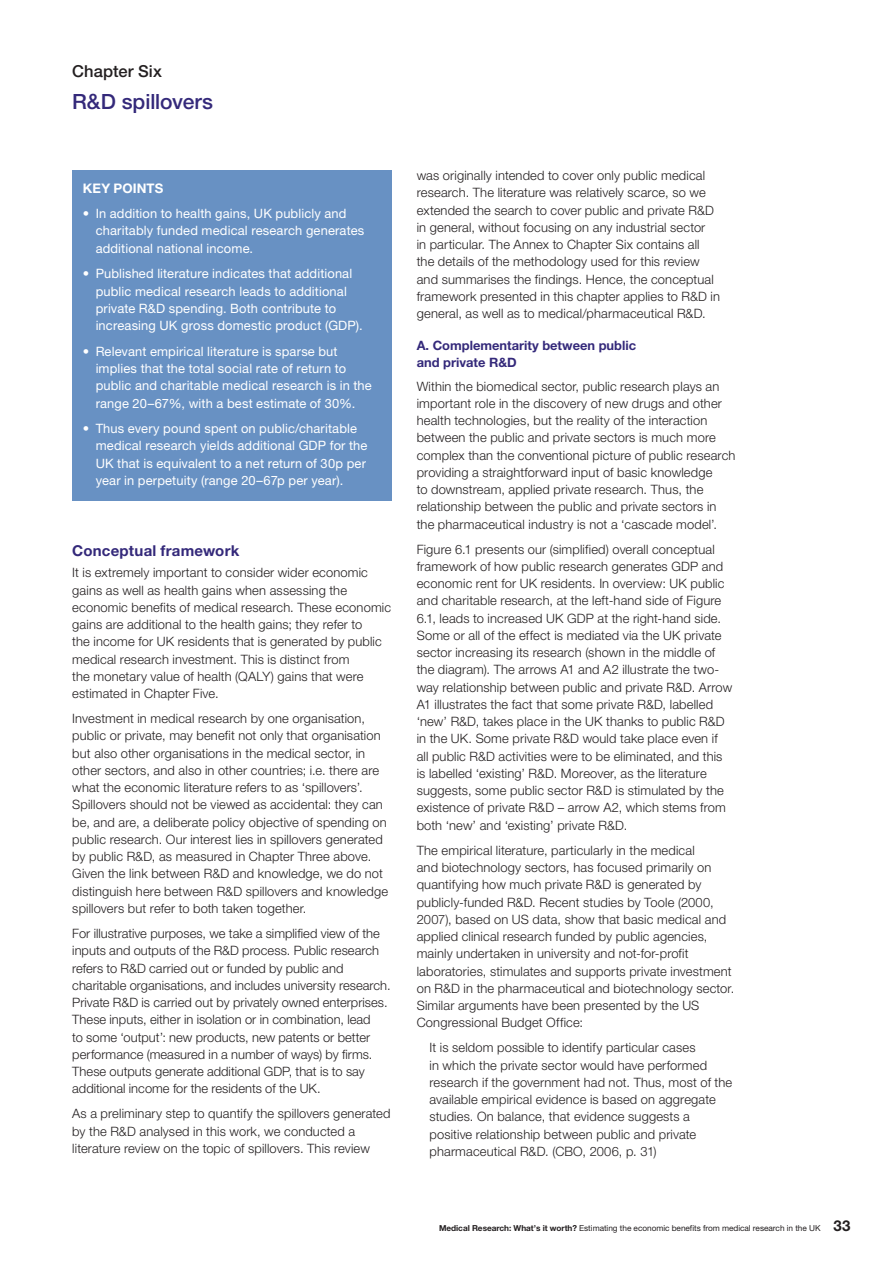
<style>
.page{position:relative;width:893px;height:1263px;background:#fff}
.page>*{position:absolute;margin:0;border:0;box-sizing:border-box;transform-origin:0 0}
.t1{font:500 21px "Helvetica Neue LT";letter-spacing:-.005em;color:#34297a}
.t2{font:500 16.5px "Helvetica Neue LT";letter-spacing:.005em;color:#231f20}
.t3{font:700 15px "Helvetica Neue LT";letter-spacing:.015em;color:#34297a}
.t4{font:700 13.2px "Helvetica Neue LT";letter-spacing:.005em;color:#fff}
.t5{font:300 12.9px/17.2px "Helvetica Neue LT";letter-spacing:.01em;color:#231f20}
.t6{font:12.9px/17.4px "Helvetica Neue LT";letter-spacing:.01em;color:#fff}
.t7{font:700 12.9px/17.2px "Helvetica Neue LT";color:#34297a}
.t8{font:8.25px "Helvetica Neue LT Std";letter-spacing:-.005em;color:#231f20}
.s1{font-weight:700}
.s2{font-family:"Helvetica Neue LT";font-weight:700;font-size:15px}
</style>
<div class="page">
<div style="left:72px;top:170px;width:320px;height:330px;background:#6891c3"></div>
<p class="t2" style="left:72px;top:61px;width:91px">Chapter Six</p>
<h1 class="t1" style="left:72px;top:89px;width:142px">R&amp;D spillovers</h1>
<p class="t4" style="left:83px;top:180px;width:82px">KEY POINTS</p>
<p class="t6" style="left:96px;top:205px;width:270px;text-indent:-13px">• In addition to health gains, UK publicly and charitably funded medical research generates additional national income.</p>
<p class="t6" style="left:96px;top:265px;width:269px;text-indent:-13px">• Published literature indicates that additional public medical research leads to additional private R&amp;D spending. Both contribute to increasing UK gross domestic product (GDP).</p>
<p class="t6" style="left:96px;top:342px;width:278px;text-indent:-13px">• Relevant empirical literature is sparse but implies that the total social rate of return to public and charitable medical research is in the range 20–67%, with a best estimate of 30%.</p>
<p class="t6" style="left:96px;top:420px;width:273px;text-indent:-13px">• Thus every pound spent on public/charitable medical research yields additional GDP for the UK that is equivalent to a net return of 30p per year in perpetuity (range 20–67p per year).</p>
<p class="t3" style="left:72px;top:541px;width:168px">Conceptual framework</p>
<p class="t5" style="left:72px;top:564px;width:320px">It is extremely important to consider wider economic gains as well as health gains when assessing the economic benefits of medical research. These economic gains are additional to the health gains; they refer to<br>the income for UK residents that is generated by public medical research investment. This is distinct from<br>the monetary value of health (QALY) gains that were estimated in Chapter Five.</p>
<p class="t5" style="left:72px;top:710px;width:317px">Investment in medical research by one organisation, public or private, may benefit not only that organisation but also other organisations in the medical sector, in other sectors, and also in other countries; i.e. there are what the economic literature refers to as ‘spillovers’.<br>Spillovers should not be viewed as accidental: they can be, and are, a deliberate policy objective of spending on public research. Our interest lies in spillovers generated by public R&amp;D, as measured in Chapter Three above.<br>Given the link between R&amp;D and knowledge, we do not distinguish here between R&amp;D spillovers and knowledge spillovers but refer to both taken together.</p>
<p class="t5" style="left:72px;top:924px;width:320px">For illustrative purposes, we take a simplified view of the inputs and outputs of the R&amp;D process. Public research refers to R&amp;D carried out or funded by public and charitable organisations, and includes university research.<br>Private R&amp;D is carried out by privately owned enterprises.<br>These inputs, either in isolation or in combination, lead<br>to some ‘output’: new products, new patents or better performance (measured in a number of ways) by firms.<br>These outputs generate additional GDP, that is to say additional income for the residents of the UK.</p>
<p class="t5" style="left:72px;top:1105px;width:320px">As a preliminary step to quantify the spillovers generated by the R&amp;D analysed in this work, we conducted a literature review on the topic of spillovers. This review</p>
<p class="t5" style="left:417px;top:167px;width:305px">was originally intended to cover only public medical research. The literature was relatively scarce, so we extended the search to cover public and private R&amp;D in general, without focusing on any industrial sector<br>in particular. The Annex to Chapter Six contains all the details of the methodology used for this review and summarises the findings. Hence, the conceptual framework presented in this chapter applies to R&amp;D in general, as well as to medical/pharmaceutical R&amp;D.</p>
<p class="t7" style="left:417px;top:336px;width:221px">A. Complementarity between public and private R&amp;D</p>
<p class="t5" style="left:417px;top:377px;width:320px">Within the biomedical sector, public research plays an important role in the discovery of new drugs and other health technologies, but the reality of the interaction between the public and private sectors is much more complex than the conventional picture of public research providing a straightforward input of basic knowledge<br>to downstream, applied private research. Thus, the relationship between the public and private sectors in the pharmaceutical industry is not a ‘cascade model’.</p>
<p class="t5" style="left:417px;top:540px;width:317px">Figure 6.1 presents our (simplified) overall conceptual framework of how public research generates GDP and economic rent for UK residents. In overview: UK public and charitable research, at the left-hand side of Figure 6.1, leads to increased UK GDP at the right-hand side.<br>Some or all of the effect is mediated via the UK private sector increasing its research (shown in the middle of the diagram). The arrows A1 and A2 illustrate the two&shy;way relationship between public and private R&amp;D. Arrow A1 illustrates the fact that some private R&amp;D, labelled ‘new’ R&amp;D, takes place in the UK thanks to public R&amp;D in the UK. Some private R&amp;D would take place even if all public R&amp;D activities were to be eliminated, and this is labelled ‘existing’ R&amp;D. Moreover, as the literature suggests, some public sector R&amp;D is stimulated by the existence of private R&amp;D – arrow A2, which stems from both ‘new’ and ‘existing’ private R&amp;D.</p>
<p class="t5" style="left:417px;top:841px;width:319px">The empirical literature, particularly in the medical<br>and biotechnology sectors, has focused primarily on quantifying how much private R&amp;D is generated by publicly-funded R&amp;D. Recent studies by Toole (2000, 2007), based on US data, show that basic medical and applied clinical research funded by public agencies, mainly undertaken in university and not-for-profit laboratories, stimulates and supports private investment on R&amp;D in the pharmaceutical and biotechnology sector.<br>Similar arguments have been presented by the US Congressional Budget Office:</p>
<p class="t5" style="left:429px;top:1039px;width:304px">It is seldom possible to identify particular cases<br>in which the private sector would have performed research if the government had not. Thus, most of the available empirical evidence is based on aggregate studies. On balance, that evidence suggests a positive relationship between public and private pharmaceutical R&amp;D. (CBO, 2006, p. 31)</p>
<p class="t8" style="left:439px;top:1223px;width:413px"><span class="s1">Medical Research: What’s it worth?</span> Estimating the economic benefits from medical research in the UK <span class="s2">33</span></p>
</div>
